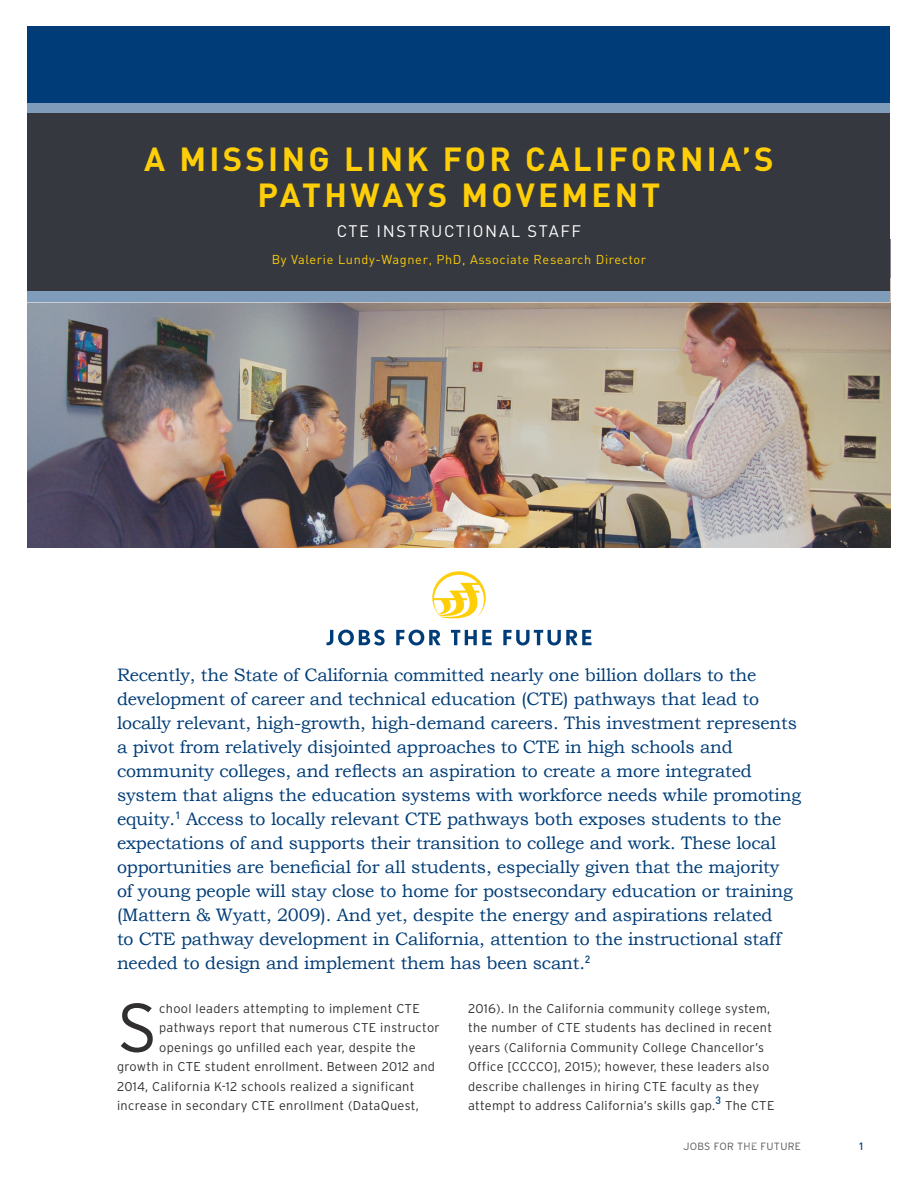
<style>
.page{position:relative;width:918px;height:1188px;background:#fff}
.page>*{position:absolute;margin:0;border:0;box-sizing:border-box;transform-origin:0 0}
.copy{font:300 68.4px "Interstate";color:#312f30}
.Cover_Title{font:700 33px/36px "DIN";letter-spacing:.1em;color:#fece08;text-align:center}
.Intro_Paragraph{font:18px/24px "Bookman Old Style";letter-spacing:-.01em;color:#003d78}
.Cover_Subtitle{font:16.5px "DIN";letter-spacing:.1em;color:#fff}
.copy-2{font:300 12.75px/19.5px "Interstate";letter-spacing:.025em;color:#312f30}
.Author_Date{font:12.75px "DIN";letter-spacing:.05em;color:#fece08}
.t1{font:300 10.5px "Interstate";letter-spacing:.025em;color:#57585a}
.Header_4{font:500 10.5px "DIN";color:#003d78}
.copy-3{font:500 10.5px "DIN";color:#09437d}
</style>
<div class="page">
<svg style="left:327px;top:630px;width:58px;height:15px"></svg>
<svg style="left:396px;top:630px;width:45px;height:15px"></svg>
<svg style="left:451px;top:630px;width:41px;height:15px"></svg>
<svg style="left:503px;top:630px;width:88px;height:15px"></svg>
<svg style="left:432px;top:571px;width:54px;height:48px"></svg>
<img style="left:28px;top:302px;width:862px;height:245px">
<div style="left:28px;top:27px;width:862px;height:275px;background:#003d78"></div>
<div style="left:27px;top:103px;width:864px;height:199px;background:#7f9dbb"></div>
<div style="left:28px;top:114px;width:862px;height:177px;background:#35383f"></div>
<p class="Cover_Title" style="left:144px;top:139px;width:631px">A MISSING LINK FOR CALIFORNIA’S<br>PATHWAYS MOVEMENT</p>
<p class="Cover_Subtitle" style="left:337px;top:221px;width:246px">CTE INSTRUCTIONAL STAFF</p>
<p class="Author_Date" style="left:272px;top:251px;width:376px">By Valerie Lundy-Wagner, PhD, Associate Research Director</p>
<p class="Intro_Paragraph" style="left:117px;top:663px;width:686px">Recently, the State of California committed nearly one billion dollars to the development of career and technical education (CTE) pathways that lead to locally relevant, high-growth, high-demand careers. This investment represents a pivot from relatively disjointed approaches to CTE in high schools and community colleges, and reflects an aspiration to create a more integrated system that aligns the education systems with workforce needs while promoting equity.<sup>1</sup> Access to locally relevant CTE pathways both exposes students to the expectations of and supports their transition to college and work. These local opportunities are beneficial for all students, especially given that the majority<br>of young people will stay close to home for postsecondary education or training (Mattern &amp; Wyatt, 2009). And yet, despite the energy and aspirations related<br>to CTE pathway development in California, attention to the instructional staff needed to design and implement them has been scant.<sup>2</sup></p>
<p class="copy" style="left:117px;top:989px;width:42px">S</p>
<p class="copy-2" style="left:159px;top:998px;width:262px">chool leaders attempting to implement CTE</p>
<p class="copy-2" style="left:159px;top:1018px;width:282px">pathways report that numerous CTE instructor</p>
<p class="copy-2" style="left:159px;top:1037px;width:258px">openings go unfilled each year, despite the</p>
<p class="copy-2" style="left:117px;top:1057px;width:320px">growth in CTE student enrollment. Between 2012 and</p>
<p class="copy-2" style="left:117px;top:1076px;width:299px">2014, California K-12 schools realized a significant</p>
<p class="copy-2" style="left:117px;top:1096px;width:303px">increase in secondary CTE enrollment (DataQuest,</p>
<p class="copy-2" style="left:468px;top:998px;width:306px">2016). In the California community college system, the number of CTE students has declined in recent years (California Community College Chancellor’s Office [CCCCO], 2015); however, these leaders also describe challenges in hiring CTE faculty as they attempt to address California’s skills gap.</p>
<p class="copy-3" style="left:716px;top:1094px;width:7px">3</p>
<p class="copy-2" style="left:725px;top:1096px;width:51px">The CTE</p>
<p class="t1" style="left:683px;top:1140px;width:119px">JOBS FOR THE FUTURE</p>
<p class="Header_4" style="left:858px;top:1140px;width:7px">1</p>
</div>
